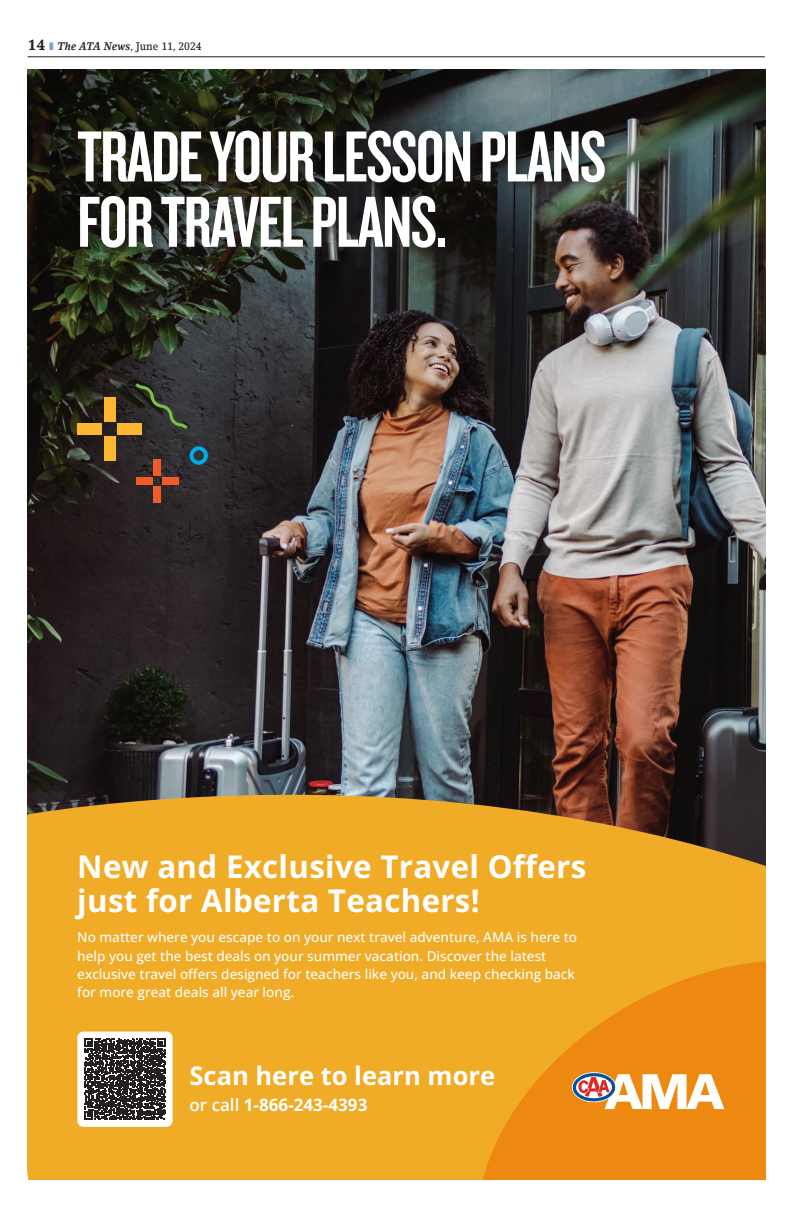
<style>
.page{position:relative;width:792px;height:1224px;background:#fff}
.page>*{position:absolute;margin:0;border:0;box-sizing:border-box;transform-origin:0 0}
.t1{font:75px/65.3px "Knockout 48 Featherweight";letter-spacing:-.02em;color:#fff}
.t2{font:700 31.3px/34px "Open Sans";letter-spacing:.01em;color:#fff}
.t3{font:700 25.5px "Open Sans";color:#fff}
.t4{font:700 17px "Open Sans";color:#fff}
.t5{font:500 13.6px/18.3px "Open Sans";color:#fff}
.t6{font:500 11px "Lino Letter Std";color:#231f20;scale:.9 1}
.s1{font-weight:700;font-size:15px}
.s2{color:#7c9fd2}
.s3{font-weight:700;font-style:italic}
.s4{font-weight:600}
</style>
<div class="page">
<hr style="left:28px;top:57px;width:737px;height:1px;background:#231f20">
<img style="left:28px;top:69px;width:738px;height:631px">
<svg style="left:28px;top:700px;width:738px;height:479px;background:#bb892d"></svg>
<svg style="left:450px;top:934px;width:316px;height:245px;background:#ee991b"></svg>
<svg style="left:572px;top:1072px;width:152px;height:37px"></svg>
<div style="left:75px;top:127px;width:542px;height:133px;background:#231f20;opacity:.56"></div>
<div style="left:190px;top:446px;width:18px;height:19px;border:4px solid #00abe7;border-radius:50%"></div>
<div style="left:104px;top:397px;width:11px;height:25px;background:#fcb731"></div>
<div style="left:104px;top:436px;width:11px;height:25px;background:#fcb731"></div>
<div style="left:77px;top:423px;width:25px;height:12px;background:#fcb731"></div>
<div style="left:117px;top:423px;width:25px;height:12px;background:#fcb731"></div>
<div style="left:154px;top:459px;width:7px;height:17px;background:#f15b2a"></div>
<div style="left:154px;top:486px;width:7px;height:17px;background:#f15b2a"></div>
<div style="left:162px;top:477px;width:17px;height:8px;background:#f15b2a"></div>
<div style="left:136px;top:477px;width:16px;height:8px;background:#f15b2a"></div>
<svg style="left:135px;top:383px;width:53px;height:46px;background:#3a3f32"></svg>
<div style="left:77px;top:1032px;width:96px;height:95px;background:#fff;border-radius:6px"></div>
<svg style="left:85px;top:1039px;width:80px;height:81px"></svg>
<p class="t6" style="left:28px;top:39px;width:195px"><span class="s1">14</span> <span class="s2">❚</span> <span class="s3">The ATA News</span>, June 11, 2024</p>
<p class="t1" style="left:77px;top:121px;width:531px">TRADE YOUR LESSON PLANS<br>FOR TRAVEL PLANS.</p>
<p class="t2" style="left:77px;top:849px;width:511px">New and Exclusive Travel Offers just for Alberta Teachers!</p>
<p class="t5" style="left:77px;top:928px;width:501px">No matter where you escape to on your next travel adventure, AMA is here to help you get the best deals on your summer vacation. Discover the latest exclusive travel offers designed for teachers like you, and keep checking back for more great deals all year long.</p>
<p class="t3" style="left:190px;top:1058px;width:307px">Scan here to learn more</p>
<p class="t4" style="left:190px;top:1092px;width:179px"><span class="s4">or call</span> 1-866-243-4393</p>
</div>
